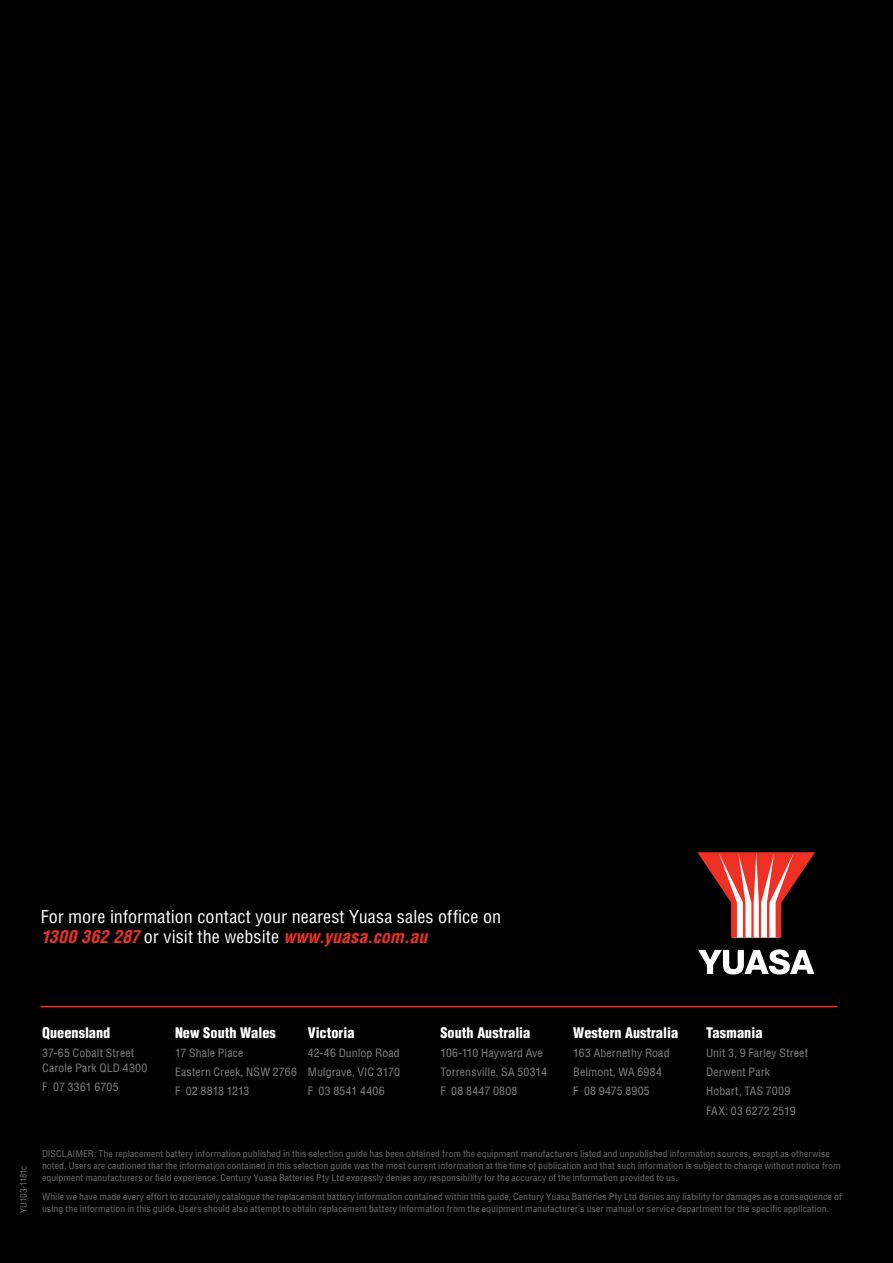
<style>
.page{position:relative;width:893px;height:1263px;background:#000}
.page>*{position:absolute;margin:0;border:0;box-sizing:border-box;transform-origin:0 0}
.t1{font:condensed 17.25px/19.5px "Helvetica LT Std";letter-spacing:.005em;color:#fff;scale:1.05 1}
.t2{font:900 condensed 14.25px "Helvetica LT Std";color:#fff}
.t3{font:condensed 11.25px/19.2px "Helvetica LT Std";letter-spacing:.015em;color:#808285;scale:1.05 1}
.t4{font:condensed 9px/12px "Helvetica LT Std";letter-spacing:.01em;color:#6d6e71;scale:1.09 1}
.t5{font:condensed 9px "Helvetica LT Std";letter-spacing:-.02em;color:#6d6e71}
.s1{font-weight:700;font-style:italic;color:#ee3124}
</style>
<div class="page">
<svg style="left:697px;top:852px;width:118px;height:86px"></svg>
<svg style="left:698px;top:949px;width:116px;height:25px"></svg>
<hr style="left:41px;top:1006px;width:796px;height:1px;background:#ee3124">
<h1 class="t1" style="left:40px;top:907px;width:440px">For more information contact your nearest Yuasa sales office on<br><span class="s1">1300 362 287</span> or visit the website <span class="s1">www.yuasa.com.au</span></h1>
<p class="t5" style="left:18px;top:1213px;width:49px;rotate:-90deg">YU103-1181c</p>
<h2 class="t2" style="left:42px;top:1023px;width:70px">Queensland</h2>
<p class="t3" style="left:42px;top:1045px;width:102px;line-height:15px">37-65 Cobalt Street<br>Carole Park QLD 4300</p>
<p class="t3" style="left:42px;top:1077px;width:74px">F 07 3361 6705</p>
<h2 class="t2" style="left:175px;top:1023px;width:102px">New South Wales</h2>
<p class="t3" style="left:175px;top:1043px;width:118px">17 Shale Place<br>Eastern Creek, NSW 2766<br>F 02 8818 1213</p>
<h2 class="t2" style="left:308px;top:1023px;width:48px">Victoria</h2>
<p class="t3" style="left:308px;top:1043px;width:89px;text-align:justify">42-46 Dunlop Road Mulgrave, VIC 3170<br>F 03 8541 4406</p>
<h2 class="t2" style="left:440px;top:1023px;width:91px">South Australia</h2>
<p class="t3" style="left:440px;top:1043px;width:103px">106-110 Hayward Ave<br>Torrensville, SA 50314<br>F 08 8447 0808</p>
<h2 class="t2" style="left:573px;top:1023px;width:106px">Western Australia</h2>
<p class="t3" style="left:573px;top:1043px;width:93px">163 Abernethy Road<br>Belmont, WA 6984<br>F 08 9475 8905</p>
<h2 class="t2" style="left:706px;top:1023px;width:58px">Tasmania</h2>
<p class="t3" style="left:706px;top:1043px;width:99px">Unit 3, 9 Farley Street<br>Derwent Park<br>Hobart, TAS 7009<br>FAX: 03 6272 2519</p>
<p class="t4" style="left:42px;top:1147px;width:734px">DISCLAIMER: The replacement battery information published in this selection guide has been obtained from the equipment manufacturers listed and unpublished information sources, except as otherwise noted. Users are cautioned that the information contained in this selection guide was the most current information at the time of publication and that such information is subject to change without notice from equipment manufacturers or field experience. Century Yuasa Batteries Pty Ltd expressly denies any responsibility for the accuracy of the information provided to us.</p>
<p class="t4" style="left:42px;top:1191px;width:735px">While we have made every effort to accurately catalogue the replacement battery information contained within this guide, Century Yuasa Batteries Pty Ltd denies any liability for damages as a consequence of</p>
<p class="t4" style="left:42px;top:1203px;width:724px">using the information in this guide. Users should also attempt to obtain replacement battery information from the equipment manufacturer’s user manual or service department for the specific application.</p>
</div>
